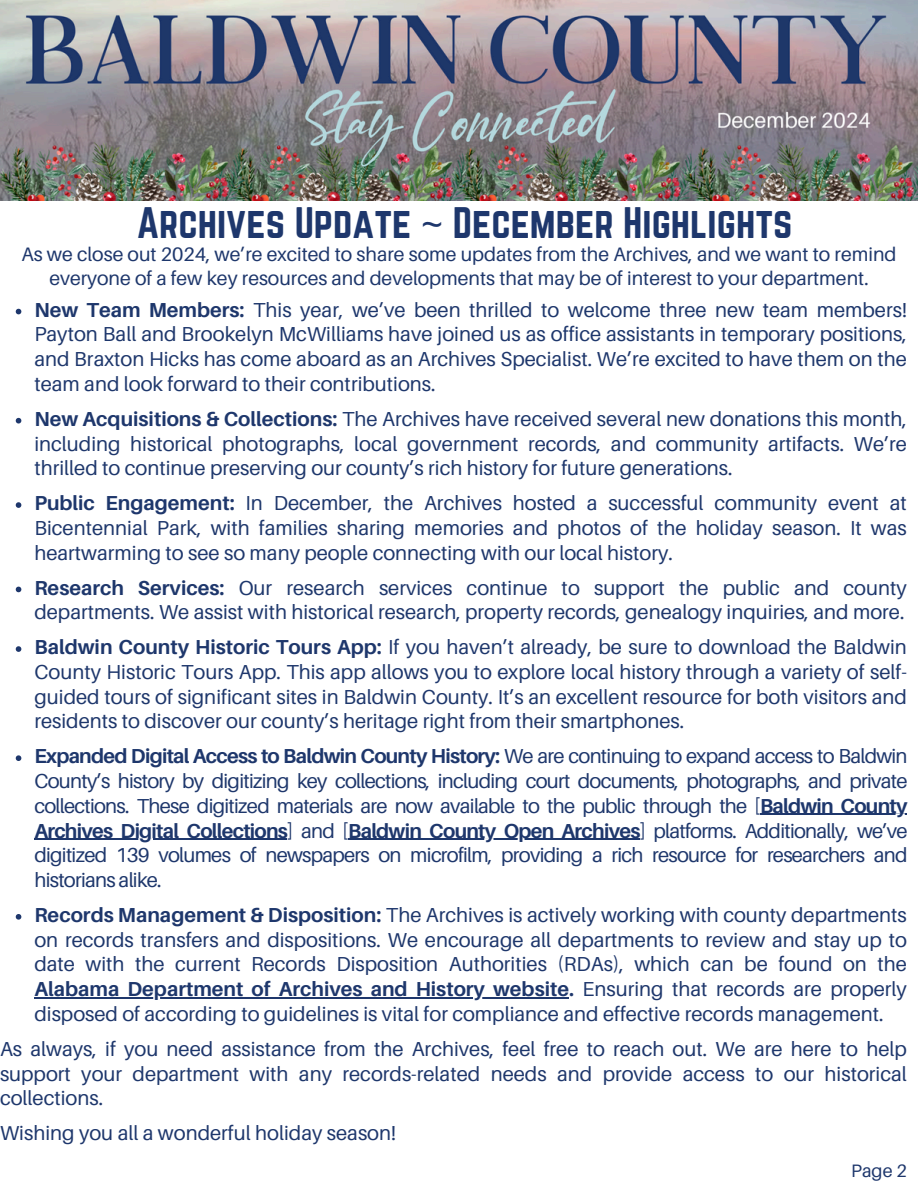
<style>
.page{position:relative;width:918px;height:1188px;background:#fff}
.page>*{position:absolute;margin:0;border:0;box-sizing:border-box;transform-origin:0 0}
.t1{font:38.55px "Norwester";color:#1e376c}
.t2{font:20.25px/24.8px "Aileron";color:#1e376c;text-align:justify}
.t3{font:20.25px/24.8px "Aileron";letter-spacing:-.035em;color:#1e376c}
.t4{font:700 20.25px "Aileron";letter-spacing:-.035em;color:#1e376c}
.t5{font:19.5px/23.7px "Aileron";color:#1e376c;text-align:center}
.t6{font:18px "Aileron";color:#1e376c}
.s1{font-family:"Noto Sans"}
.s2{font-weight:700}
.s3{font-weight:400}
</style>
<div class="page">
<img style="left:0;top:0;width:918px;height:200px">
<svg style="left:16px;top:309px;width:5px;height:5px"></svg>
<svg style="left:16px;top:418px;width:5px;height:6px"></svg>
<svg style="left:16px;top:502px;width:5px;height:6px"></svg>
<svg style="left:16px;top:587px;width:5px;height:5px"></svg>
<svg style="left:16px;top:646px;width:5px;height:6px"></svg>
<svg style="left:16px;top:755px;width:5px;height:6px"></svg>
<hr style="left:760px;top:814px;width:147px;height:1px;background:#1e376c">
<hr style="left:34px;top:839px;width:253px;height:1px;background:#1e376c">
<hr style="left:348px;top:839px;width:292px;height:1px;background:#1e376c">
<svg style="left:16px;top:914px;width:5px;height:6px"></svg>
<hr style="left:34px;top:997px;width:535px;height:1px;background:#1e376c">
<h2 class="t1" style="left:137px;top:199px;width:657px">Archives Update <span class="s1">~</span> December Highlights</h2>
<h1 class="t5" style="left:21px;top:242px;width:877px">As we close out 2024, we’re excited to share some updates from the Archives, and we want to remind everyone of a few key resources and developments that may be of interest to your department.</h1>
<p class="t2" style="left:34px;top:297px;width:874px"><span class="s2">New Team Members:</span> This year, we’ve been thrilled to welcome three new team members!<br>Payton Ball and Brookelyn McWilliams have joined us as office assistants in temporary positions, and Braxton Hicks has come aboard as an Archives Specialist. We’re excited to have them on the team and look forward to their contributions.</p>
<p class="t2" style="left:34px;top:406px;width:874px"><span class="s2">New Acquisitions &amp; Collections:</span> The Archives have received several new donations this month, including historical photographs, local government records, and community artifacts. We’re thrilled to continue preserving our county’s rich history for future generations.</p>
<p class="t2" style="left:34px;top:490px;width:874px"><span class="s2">Public Engagement:</span> In December, the Archives hosted a successful community event at Bicentennial Park, with families sharing memories and photos of the holiday season. It was heartwarming to see so many people connecting with our local history.</p>
<p class="t2" style="left:34px;top:575px;width:874px"><span class="s2">Research Services:</span> Our research services continue to support the public and county departments. We assist with historical research, property records, genealogy inquiries, and more.</p>
<p class="t2" style="left:34px;top:634px;width:874px"><span class="s2">Baldwin County Historic Tours App:</span> If you haven’t already, be sure to download the Baldwin County Historic Tours App. This app allows you to explore local history through a variety of self&shy;guided tours of significant sites in Baldwin County. It’s an excellent resource for both visitors and residents to discover our county’s heritage right from their smartphones.</p>
<p class="t2" style="left:34px;top:743px;width:875px"><span class="s2">Expanded Digital Access to Baldwin County History:</span> We are continuing to expand access to Baldwin County’s history by digitizing key collections, including court documents, photographs, and private collections. These digitized materials are now available to the public through the [<span class="s2">Baldwin County</span></p>
<h2 class="t4" style="left:34px;top:818px;width:875px">Archives Digital Collections<span class="s3">] and [</span>Baldwin County Open Archives<span class="s3">] platforms. Additionally, we’ve</span></h2>
<h2 class="t3" style="left:34px;top:842px;width:875px">digitized 139 volumes of newspapers on microfilm, providing a rich resource for researchers and historians alike.</h2>
<h2 class="t2" style="left:34px;top:902px;width:874px"><span class="s2">Records Management &amp; Disposition:</span> The Archives is actively working with county departments on records transfers and dispositions. We encourage all departments to review and stay up to date with the current Records Disposition Authorities (RDAs), which can be found on the</h2>
<p class="t2" style="left:34px;top:976px;width:874px"><span class="s2">Alabama Department of Archives and History website.</span> Ensuring that records are properly disposed of according to guidelines is vital for compliance and effective records management.</p>
<p class="t2" style="left:0;top:1036px;width:908px">As always, if you need assistance from the Archives, feel free to reach out. We are here to help support your department with any records-related needs and provide access to our historical collections.</p>
<p class="t2" style="left:0;top:1120px;width:398px">Wishing you all a wonderful holiday season!</p>
<p class="t6" style="left:851px;top:1160px;width:57px">Page 2</p>
</div>
